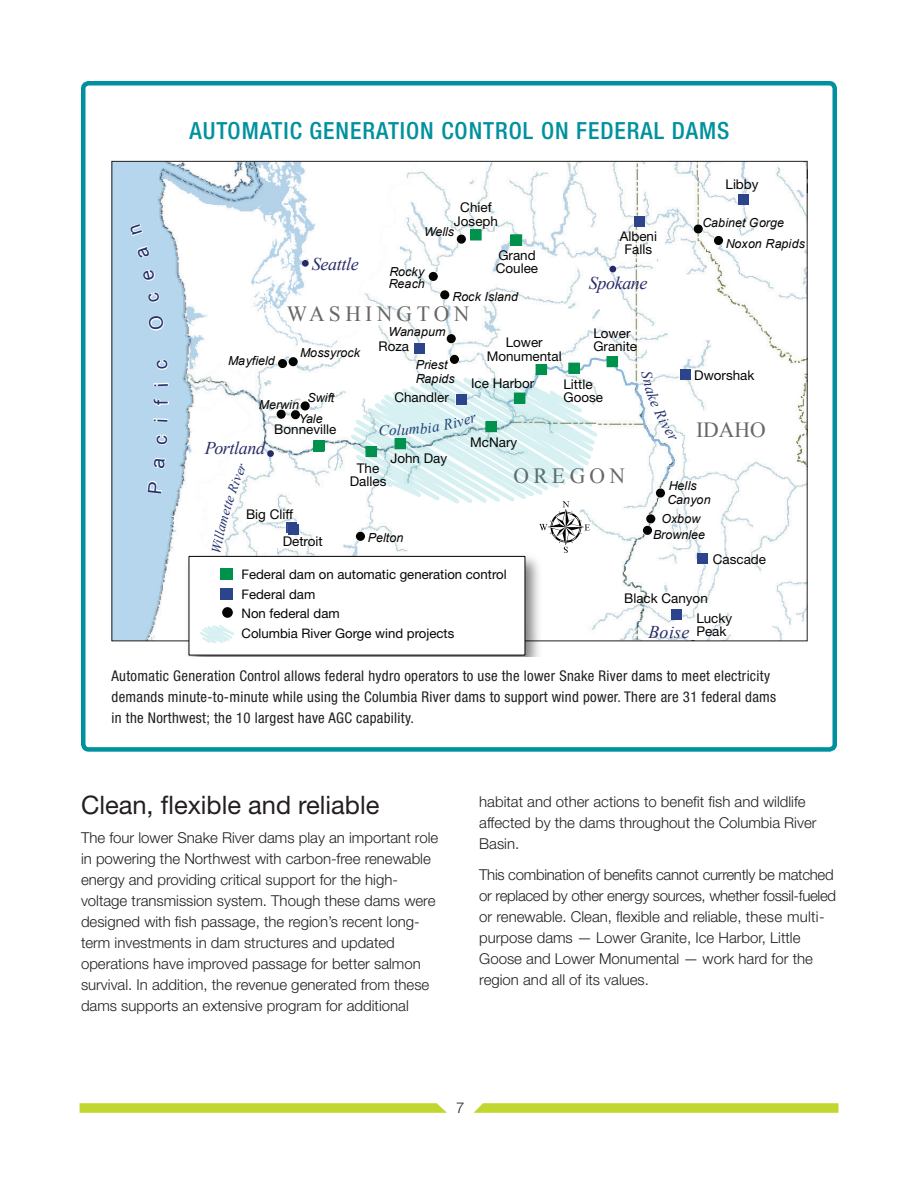
<style>
.page{position:relative;width:918px;height:1188px;background:#fff}
.page>*{position:absolute;margin:0;border:0;box-sizing:border-box;transform-origin:0 0}
.t1{font:25.5px "Helvetica Neue LT Std";color:#231f20}
.t2{font:500 condensed 23.7px "Helvetica Neue LT Std";letter-spacing:.04em;color:#00919f}
.t3{font:21.6px "Times New Roman";letter-spacing:.195em;color:#676767}
.t4{font:18.9px "Arial";color:#23316d}
.t5{font:italic 18px "Times New Roman";letter-spacing:-.02em;color:#272a68}
.t6{font:italic 15.15px "Times New Roman";color:#23316d}
.t7{font:300 15px/21px "Helvetica Neue LT Std";color:#231f20}
.t8{font:condensed 14.85px/20.7px "Helvetica Neue LT Std";letter-spacing:.02em;color:#231f20}
.t9{font:13.5px/13.5px "Helvetica Neue LT Std";color:#040503;text-align:center}
.t10{font:13.2px/19.8px "Helvetica Neue LT Std";color:#050504}
.t11{font:italic 12.45px/14.2px "Arial";color:#040503}
</style>
<div class="page">
<svg style="left:80px;top:1103px;width:367px;height:10px;background:#c4d939"></svg>
<svg style="left:474px;top:1103px;width:364px;height:10px;background:#c4d839"></svg>
<div style="left:81px;top:81px;width:756px;height:671px;border:4px solid #00919f;border-radius:5px"></div>
<img style="left:114px;top:163px;width:691px;height:476px">
<div style="left:302px;top:260px;width:7px;height:7px;background:#272a68;border-radius:50%"></div>
<div style="left:267px;top:450px;width:7px;height:7px;background:#272a68;border-radius:50%"></div>
<div style="left:609px;top:266px;width:7px;height:6px;background:#272a68;border-radius:50%"></div>
<svg style="left:510px;top:235px;width:12px;height:11px"></svg>
<div style="left:511px;top:235px;width:11px;height:10px;background:#00914d"></div>
<svg style="left:313px;top:440px;width:12px;height:12px"></svg>
<div style="left:314px;top:440px;width:11px;height:11px;background:#00914d"></div>
<div style="left:634px;top:216px;width:11px;height:10px;background:#2c448c"></div>
<svg style="left:286px;top:522px;width:13px;height:13px"></svg>
<div style="left:288px;top:525px;width:11px;height:10px;background:#2c448c"></div>
<svg style="left:671px;top:609px;width:12px;height:11px"></svg>
<div style="left:672px;top:610px;width:10px;height:10px;background:#2c448c"></div>
<svg style="left:738px;top:193px;width:11px;height:12px"></svg>
<div style="left:738px;top:194px;width:11px;height:10px;background:#2c448c"></div>
<svg style="left:457px;top:229px;width:25px;height:16px"></svg>
<svg style="left:429px;top:270px;width:9px;height:13px"></svg>
<svg style="left:440px;top:289px;width:9px;height:12px"></svg>
<svg style="left:278px;top:356px;width:20px;height:14px"></svg>
<svg style="left:277px;top:400px;width:33px;height:21px"></svg>
<svg style="left:694px;top:223px;width:9px;height:12px"></svg>
<div style="left:713px;top:235px;width:11px;height:11px;background:#fff;border-radius:50%"></div>
<svg style="left:714px;top:234px;width:9px;height:13px"></svg>
<img style="left:181px;top:548px;width:361px;height:108px">
<div style="left:189px;top:556px;width:336px;height:99px;background:#fff"></div>
<div style="left:221px;top:588px;width:12px;height:11px;background:#2c448c"></div>
<div style="left:221px;top:568px;width:12px;height:12px;background:#00914d"></div>
<svg style="left:200px;top:607px;width:34px;height:36px"></svg>
<svg style="left:205px;top:464px;width:42px;height:93px"></svg>
<svg style="left:351px;top:333px;width:357px;height:231px"></svg>
<svg style="left:129px;top:223px;width:41px;height:272px;background:#bcd9ed"></svg>
<h2 class="t2" style="left:190px;top:117px;width:542px">AUTOMATIC GENERATION CONTROL ON FEDERAL DAMS</h2>
<p class="t4" style="left:149px;top:405px;width:7px;rotate:-90deg">f</p>
<p class="t5" style="left:312px;top:252px;width:48px">Seattle</p>
<p class="t9" style="left:454px;top:200px;width:46px">Chief<br>Joseph</p>
<p class="t9" style="left:496px;top:248px;width:44px;text-align:left">Grand<br>Coulee</p>
<p class="t11" style="left:424px;top:225px;width:32px">Wells</p>
<p class="t11" style="left:389px;top:265px;width:37px;line-height:12.5px">Rocky<br>Reach</p>
<p class="t11" style="left:453px;top:290px;width:67px">Rock Island</p>
<h3 class="t3" style="left:287px;top:299px;width:184px">WASHINGTON</h3>
<p class="t9" style="left:620px;top:229px;width:39px">Albeni<br>Falls</p>
<p class="t5" style="left:589px;top:270px;width:60px">Spokane</p>
<p class="t9" style="left:726px;top:177px;width:35px">Libby</p>
<p class="t11" style="left:702px;top:216px;width:83px">Cabinet Gorge</p>
<p class="t11" style="left:726px;top:237px;width:81px">Noxon Rapids</p>
<p class="t11" style="left:300px;top:346px;width:62px">Mossyrock</p>
<p class="t11" style="left:228px;top:354px;width:48px">Mayfield</p>
<p class="t11" style="left:299px;top:398px;width:25px;line-height:13.4px;text-indent:-40px">Merwin<br>Yale</p>
<p class="t11" style="left:307px;top:391px;width:28px">Swift</p>
<p class="t9" style="left:274px;top:422px;width:63px">Bonneville</p>
<p class="t11" style="left:389px;top:325px;width:58px">Wanapum</p>
<p class="t11" style="left:416px;top:357px;width:40px">Priest<br>Rapids</p>
<p class="t9" style="left:379px;top:340px;width:32px">Roza</p>
<p class="t9" style="left:394px;top:390px;width:56px">Chandler</p>
<p class="t6" style="left:389px;top:420px;width:9px">o</p>
<p class="t5" style="left:205px;top:435px;width:62px">Portland</p>
<p class="t9" style="left:246px;top:507px;width:49px">Big Cliff</p>
<p class="t9" style="left:283px;top:534px;width:42px">Detroit</p>
<p class="t9" style="left:390px;top:451px;width:58px">John Day</p>
<p class="t9" style="left:350px;top:461px;width:38px">The<br>Dalles</p>
<p class="t11" style="left:368px;top:531px;width:37px">Pelton</p>
<p class="t9" style="left:487px;top:335px;width:76px">Lower<br>Monumental</p>
<p class="t9" style="left:593px;top:326px;width:45px;text-align:left">Lower<br>Granite</p>
<p class="t9" style="left:471px;top:377px;width:65px">Ice Harbor</p>
<p class="t9" style="left:470px;top:435px;width:49px">McNary</p>
<p class="t9" style="left:564px;top:377px;width:41px;text-align:left">Little<br>Goose</p>
<h3 class="t3" style="left:514px;top:461px;width:113px">OREGON</h3>
<p class="t9" style="left:694px;top:368px;width:62px">Dworshak</p>
<h3 class="t3" style="left:696px;top:416px;width:71px">IDAHO</h3>
<p class="t11" style="left:667px;top:480px;width:45px;line-height:13px">Hells<br>Canyon</p>
<p class="t11" style="left:653px;top:528px;width:54px">Brownlee</p>
<p class="t11" style="left:662px;top:512px;width:40px">Oxbow</p>
<p class="t10" style="left:242px;top:564px;width:267px">Federal dam on automatic generation control<br>Federal dam<br>Non federal dam<br>Columbia River Gorge wind projects</p>
<p class="t9" style="left:284px;top:620px;width:66px">Hills Creek</p>
<p class="t9" style="left:713px;top:552px;width:55px">Cascade</p>
<p class="t9" style="left:696px;top:588px;width:37px;line-height:19.5px;text-align:left;text-indent:-72px">Black Canyon<br>Lucky</p>
<p class="t9" style="left:696px;top:624px;width:32px">Peak</p>
<p class="t5" style="left:648px;top:620px;width:43px">Boise</p>
<p class="t8" style="left:112px;top:665px;width:666px">Automatic Generation Control allows federal hydro operators to use the lower Snake River dams to meet electricity demands minute-to-minute while using the Columbia River dams to support wind power. There are 31 federal dams in the Northwest; the 10 largest have AGC capability.</p>
<p class="t11" style="left:645px;top:676px;width:33px">Swan<br>Falls</p>
<h1 class="t1" style="left:81px;top:790px;width:300px">Clean, flexible and reliable</h1>
<p class="t7" style="left:81px;top:827px;width:359px">The four lower Snake River dams play an important role in powering the Northwest with carbon-free renewable energy and providing critical support for the high&shy;voltage transmission system. Though these dams were designed with fish passage, the region’s recent long&shy;term investments in dam structures and updated operations have improved passage for better salmon survival. In addition, the revenue generated from these dams supports an extensive program for additional</p>
<p class="t7" style="left:479px;top:790px;width:339px">habitat and other actions to benefit fish and wildlife affected by the dams throughout the Columbia River<br>Basin.</p>
<p class="t7" style="left:479px;top:864px;width:358px">This combination of benefits cannot currently be matched or replaced by other energy sources, whether fossil-fueled or renewable. Clean, flexible and reliable, these multi&shy;purpose dams — Lower Granite, Ice Harbor, Little Goose and Lower Monumental — work hard for the region and all of its values.</p>
<p class="t7" style="left:456px;top:1097px;width:10px">7</p>
</div>
